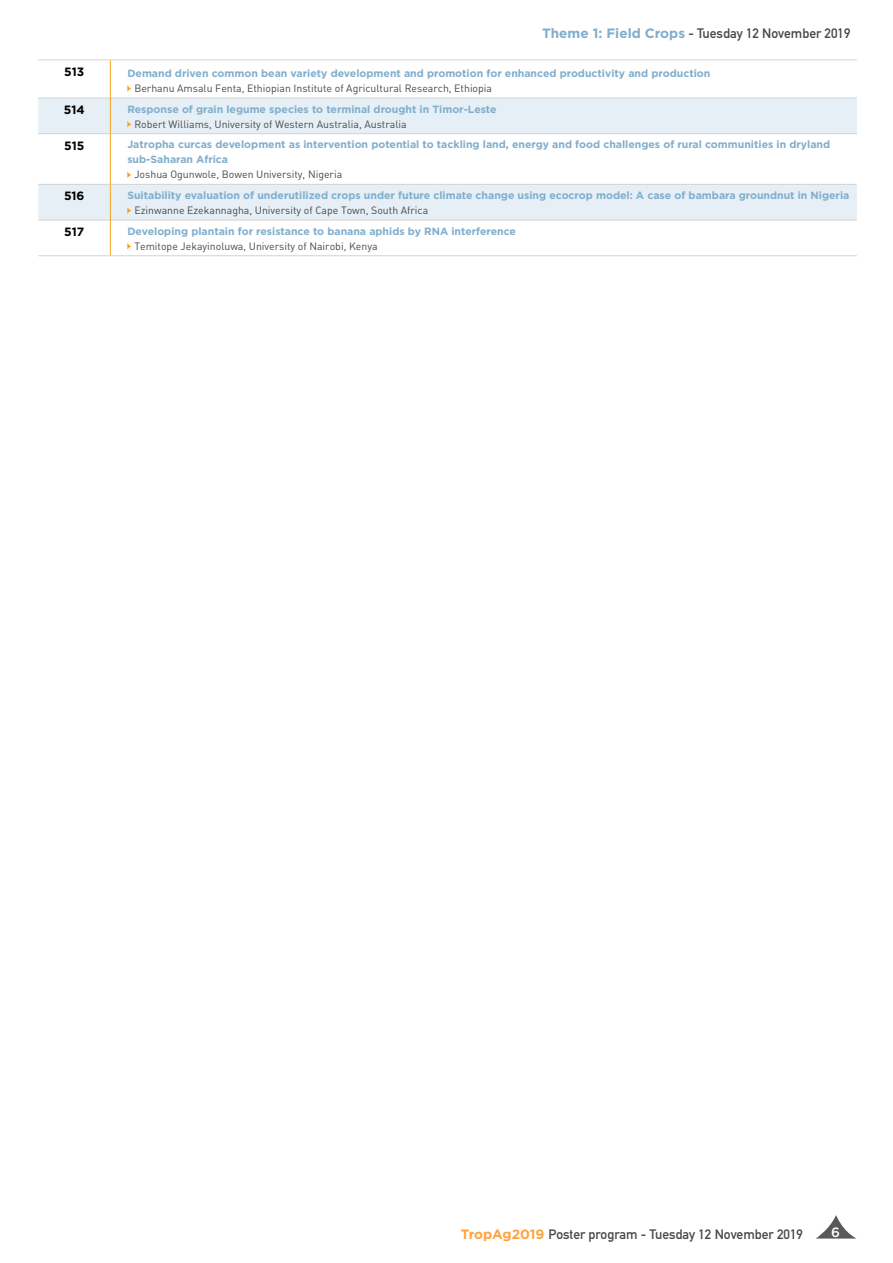
<style>
.page{position:relative;width:893px;height:1263px;background:#fff}
.page>*{position:absolute;margin:0;border:0;box-sizing:border-box;transform-origin:0 0}
.t1{font:700 13.5px "DIN Alternate";color:#484848}
.t2{font:500 13.5px "Gotham";color:#fff}
.t3{font:700 12px "Gotham";color:#000}
.t4{font:700 10.5px/15px "Gotham";color:#80aecd}
.t5{font:10.5px "DIN Regular Alternate";color:#484848}
.s1{font-family:"Gotham";color:#80aecd}
.s2{font-family:"Gotham";color:#ffa33e}
</style>
<div class="page">
<svg style="left:816px;top:1215px;width:40px;height:23px"></svg>
<svg style="left:38px;top:99px;width:819px;height:121px;fill:#e6eff5"></svg>
<hr style="left:38px;top:60px;width:72px;height:1px;background:#d1d3d4">
<hr style="left:110px;top:60px;width:747px;height:1px;background:#d1d3d4">
<hr style="left:38px;top:98px;width:72px;height:1px;background:#d1d3d4">
<hr style="left:111px;top:98px;width:746px;height:1px;background:#d1d3d4">
<hr style="left:38px;top:133px;width:72px;height:1px;background:#d1d3d4">
<hr style="left:111px;top:133px;width:746px;height:1px;background:#d1d3d4">
<hr style="left:38px;top:184px;width:72px;height:1px;background:#d1d3d4">
<hr style="left:111px;top:184px;width:746px;height:1px;background:#d1d3d4">
<hr style="left:38px;top:220px;width:72px;height:1px;background:#d1d3d4">
<hr style="left:111px;top:220px;width:746px;height:1px;background:#d1d3d4">
<hr style="left:38px;top:255px;width:72px;height:1px;background:#d1d3d4">
<hr style="left:110px;top:255px;width:747px;height:1px;background:#d1d3d4">
<hr style="left:110px;top:60px;width:1px;height:38px;background:#f7a51c">
<hr style="left:110px;top:98px;width:1px;height:36px;background:#f7a51c">
<hr style="left:110px;top:134px;width:1px;height:50px;background:#f7a51c">
<hr style="left:110px;top:184px;width:1px;height:36px;background:#f7a51c">
<hr style="left:110px;top:220px;width:1px;height:35px;background:#f7a51c">
<svg style="left:127px;top:85px;width:4px;height:7px"></svg>
<svg style="left:127px;top:121px;width:4px;height:7px"></svg>
<svg style="left:127px;top:172px;width:4px;height:6px"></svg>
<svg style="left:127px;top:207px;width:4px;height:7px"></svg>
<svg style="left:127px;top:243px;width:4px;height:7px"></svg>
<p class="t1" style="left:542px;top:23px;width:310px"><span class="s1">Theme 1: Field Crops</span> - Tuesday 12 November 2019</p>
<p class="t3" style="left:64px;top:65px;width:22px">513</p>
<p class="t4" style="left:127px;top:66px;width:584px">Demand driven common bean variety development and promotion for enhanced productivity and production</p>
<p class="t5" style="left:134px;top:82px;width:359px">Berhanu Amsalu Fenta, Ethiopian Institute of Agricultural Research, Ethiopia</p>
<p class="t3" style="left:64px;top:103px;width:22px">514</p>
<p class="t4" style="left:127px;top:101px;width:371px">Response of grain legume species to terminal drought in Timor-Leste</p>
<p class="t5" style="left:134px;top:117px;width:274px">Robert Williams, University of Western Australia, Australia</p>
<p class="t3" style="left:64px;top:138px;width:22px">515</p>
<p class="t4" style="left:127px;top:137px;width:704px">Jatropha curcas development as intervention potential to tackling land, energy and food challenges of rural communities in dryland sub-Saharan Africa</p>
<p class="t5" style="left:134px;top:168px;width:209px">Joshua Ogunwole, Bowen University, Nigeria</p>
<p class="t3" style="left:64px;top:189px;width:22px">516</p>
<p class="t4" style="left:127px;top:188px;width:723px">Suitability evaluation of underutilized crops under future climate change using ecocrop model: A case of bambara groundnut in Nigeria</p>
<p class="t5" style="left:134px;top:204px;width:295px">Ezinwanne Ezekannagha, University of Cape Town, South Africa</p>
<p class="t3" style="left:64px;top:225px;width:22px">517</p>
<p class="t4" style="left:127px;top:223px;width:390px">Developing plantain for resistance to banana aphids by RNA interference</p>
<p class="t5" style="left:134px;top:239px;width:245px">Temitope Jekayinoluwa, University of Nairobi, Kenya</p>
<p class="t1" style="left:461px;top:1223px;width:344px"><span class="s2">TropAg2019</span> Poster program - Tuesday 12 November 2019</p>
<p class="t2" style="left:831px;top:1224px;width:10px">6</p>
</div>
